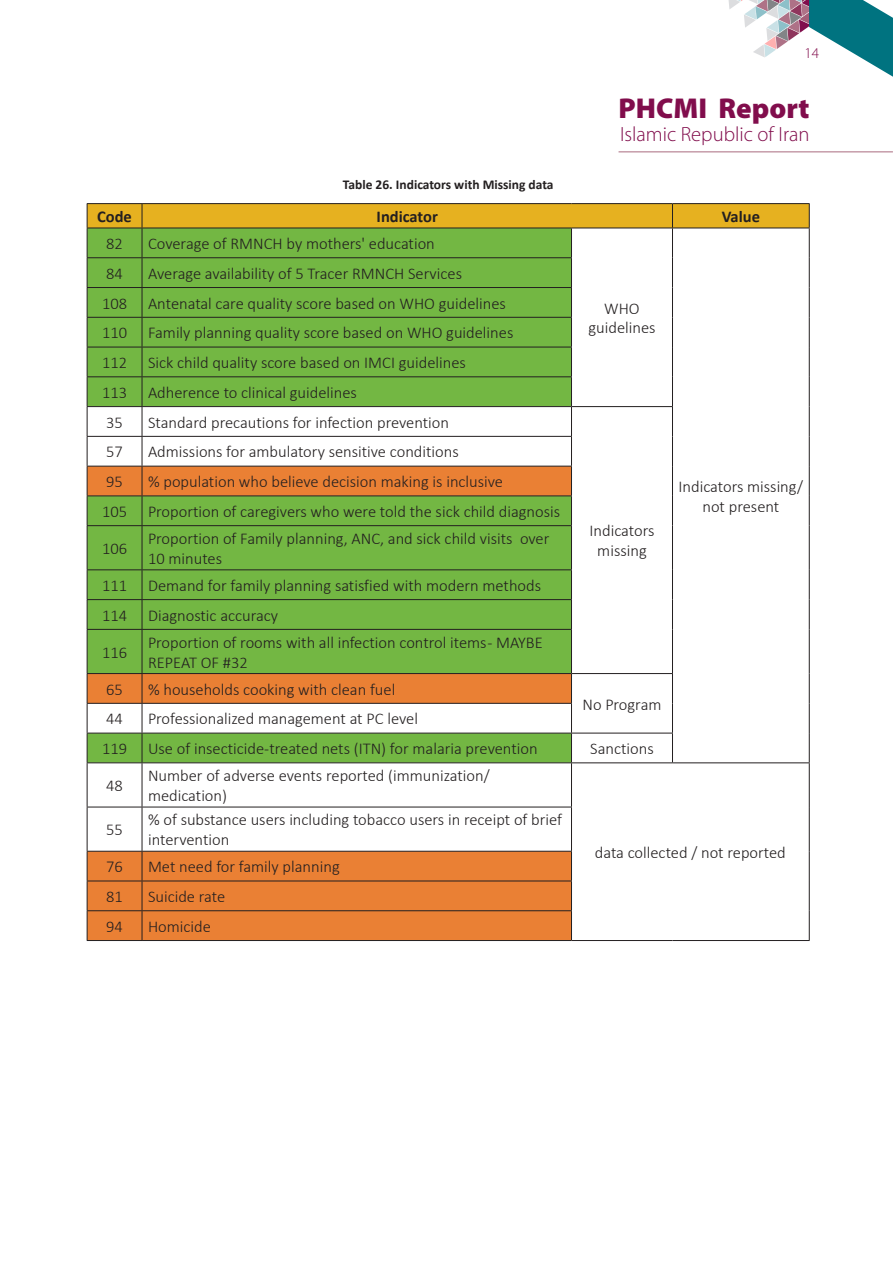
<style>
.page{position:relative;width:893px;height:1263px;background:#fff}
.page>*{position:absolute;margin:0;border:0;box-sizing:border-box;transform-origin:0 0}
.t1{font:900 28.8px "Myriad Pro";color:#810d4c}
.t2{font:300 20.7px "Myriad Pro";color:#810d4c}
.t3{font:300 16.5px/19.8px "Calibri";color:#231f20}
.t4{font:700 16.5px "Calibri";color:#231f20}
.t5{font:300 15px "Myriad Pro";color:#810d4c}
.t6{font:700 13.5px "Calibri";color:#231f20}
</style>
<div class="page">
<svg style="left:728px;top:0;width:165px;height:77px"></svg>
<hr style="left:619px;top:151px;width:274px;height:2px;background:#c69ca9">
<svg style="left:88px;top:526px;width:483px;height:414px"></svg>
<hr style="left:87px;top:203px;width:55px;height:1px;background:#231f20">
<hr style="left:142px;top:203px;width:429px;height:1px;background:#231f20">
<hr style="left:571px;top:203px;width:101px;height:1px;background:#231f20">
<hr style="left:672px;top:203px;width:138px;height:1px;background:#231f20">
<svg style="left:87px;top:204px;width:723px;height:321px"></svg>
<hr style="left:672px;top:496px;width:1px;height:30px;background:#231f20">
<hr style="left:809px;top:496px;width:1px;height:30px;background:#231f20">
<hr style="left:87px;top:525px;width:55px;height:1px;background:#231f20">
<hr style="left:87px;top:526px;width:1px;height:43px;background:#231f20">
<hr style="left:142px;top:525px;width:430px;height:1px;background:#231f20">
<hr style="left:142px;top:526px;width:1px;height:43px;background:#231f20">
<hr style="left:571px;top:526px;width:1px;height:43px;background:#231f20">
<hr style="left:672px;top:526px;width:1px;height:44px;background:#231f20">
<hr style="left:809px;top:526px;width:1px;height:44px;background:#231f20">
<hr style="left:87px;top:569px;width:55px;height:1px;background:#231f20">
<hr style="left:142px;top:569px;width:430px;height:1px;background:#231f20">
<hr style="left:672px;top:570px;width:1px;height:30px;background:#231f20">
<hr style="left:809px;top:570px;width:1px;height:30px;background:#231f20">
<hr style="left:87px;top:599px;width:55px;height:1px;background:#231f20">
<svg style="left:87px;top:570px;width:1px;height:59px"></svg>
<hr style="left:142px;top:599px;width:430px;height:1px;background:#231f20">
<svg style="left:142px;top:570px;width:1px;height:59px"></svg>
<svg style="left:571px;top:570px;width:1px;height:59px"></svg>
<svg style="left:672px;top:600px;width:1px;height:29px"></svg>
<svg style="left:809px;top:600px;width:1px;height:29px"></svg>
<hr style="left:87px;top:629px;width:55px;height:1px;background:#231f20">
<hr style="left:87px;top:630px;width:1px;height:43px;background:#231f20">
<hr style="left:142px;top:629px;width:430px;height:1px;background:#231f20">
<hr style="left:142px;top:630px;width:1px;height:43px;background:#231f20">
<hr style="left:571px;top:630px;width:1px;height:43px;background:#231f20">
<hr style="left:672px;top:629px;width:1px;height:44px;background:#231f20">
<hr style="left:809px;top:629px;width:1px;height:44px;background:#231f20">
<hr style="left:87px;top:673px;width:55px;height:1px;background:#231f20">
<hr style="left:142px;top:673px;width:429px;height:1px;background:#231f20">
<hr style="left:571px;top:673px;width:102px;height:1px;background:#231f20">
<svg style="left:672px;top:674px;width:1px;height:29px"></svg>
<hr style="left:809px;top:673px;width:1px;height:30px;background:#231f20">
<hr style="left:87px;top:703px;width:55px;height:1px;background:#231f20">
<hr style="left:142px;top:703px;width:430px;height:1px;background:#231f20">
<hr style="left:672px;top:703px;width:1px;height:30px;background:#231f20">
<hr style="left:809px;top:703px;width:1px;height:30px;background:#231f20">
<hr style="left:87px;top:733px;width:55px;height:1px;background:#231f20">
<svg style="left:87px;top:674px;width:1px;height:88px"></svg>
<hr style="left:142px;top:733px;width:429px;height:1px;background:#231f20">
<svg style="left:142px;top:674px;width:1px;height:88px"></svg>
<hr style="left:571px;top:733px;width:102px;height:1px;background:#231f20">
<svg style="left:571px;top:674px;width:1px;height:88px"></svg>
<svg style="left:672px;top:733px;width:1px;height:29px"></svg>
<svg style="left:809px;top:733px;width:1px;height:29px"></svg>
<hr style="left:87px;top:762px;width:55px;height:1px;background:#231f20">
<hr style="left:87px;top:763px;width:1px;height:44px;background:#231f20">
<hr style="left:142px;top:762px;width:429px;height:1px;background:#231f20">
<hr style="left:142px;top:763px;width:1px;height:44px;background:#231f20">
<hr style="left:571px;top:762px;width:101px;height:1px;background:#231f20">
<hr style="left:571px;top:763px;width:1px;height:44px;background:#231f20">
<hr style="left:672px;top:762px;width:138px;height:1px;background:#231f20">
<hr style="left:809px;top:763px;width:1px;height:44px;background:#231f20">
<hr style="left:87px;top:807px;width:55px;height:1px;background:#231f20">
<hr style="left:87px;top:807px;width:1px;height:44px;background:#231f20">
<hr style="left:142px;top:807px;width:430px;height:1px;background:#231f20">
<hr style="left:142px;top:807px;width:1px;height:44px;background:#231f20">
<hr style="left:571px;top:807px;width:1px;height:44px;background:#231f20">
<hr style="left:809px;top:807px;width:1px;height:44px;background:#231f20">
<hr style="left:87px;top:851px;width:55px;height:1px;background:#231f20">
<hr style="left:87px;top:851px;width:1px;height:30px;background:#231f20">
<hr style="left:142px;top:851px;width:430px;height:1px;background:#231f20">
<hr style="left:142px;top:851px;width:1px;height:30px;background:#231f20">
<hr style="left:571px;top:851px;width:1px;height:30px;background:#231f20">
<hr style="left:809px;top:851px;width:1px;height:30px;background:#231f20">
<hr style="left:87px;top:881px;width:55px;height:1px;background:#231f20">
<hr style="left:142px;top:881px;width:430px;height:1px;background:#231f20">
<hr style="left:809px;top:881px;width:1px;height:30px;background:#231f20">
<hr style="left:87px;top:910px;width:55px;height:1px;background:#231f20">
<svg style="left:87px;top:881px;width:1px;height:59px"></svg>
<hr style="left:142px;top:910px;width:430px;height:1px;background:#231f20">
<svg style="left:142px;top:881px;width:1px;height:59px"></svg>
<svg style="left:571px;top:881px;width:1px;height:59px"></svg>
<svg style="left:809px;top:911px;width:1px;height:29px"></svg>
<hr style="left:87px;top:940px;width:55px;height:1px;background:#231f20">
<hr style="left:142px;top:940px;width:429px;height:1px;background:#231f20">
<hr style="left:571px;top:940px;width:101px;height:1px;background:#231f20">
<hr style="left:672px;top:940px;width:138px;height:1px;background:#231f20">
<p class="t6" style="left:343px;top:175px;width:212px">Table 26. Indicators with Missing data</p>
<p class="t5" style="left:804px;top:44px;width:16px">14</p>
<h1 class="t1" style="left:619px;top:89px;width:193px">PHCMI Report</h1>
<p class="t2" style="left:620px;top:122px;width:191px">Islamic Republic of Iran</p>
<p class="t4" style="left:97px;top:205px;width:36px">Code</p>
<p class="t4" style="left:377px;top:205px;width:63px">Indicator</p>
<p class="t4" style="left:722px;top:205px;width:40px">Value</p>
<p class="t3" style="left:106px;top:233px;width:18px">82</p>
<p class="t3" style="left:148px;top:233px;width:288px">Coverage of RMNCH by mothers' education</p>
<p class="t3" style="left:106px;top:263px;width:18px">84</p>
<p class="t3" style="left:148px;top:263px;width:316px">Average availability of 5 Tracer RMNCH Services</p>
<p class="t3" style="left:102px;top:293px;width:27px">108</p>
<p class="t3" style="left:148px;top:293px;width:359px">Antenatal care quality score based on WHO guidelines</p>
<p class="t3" style="left:102px;top:323px;width:27px">110</p>
<p class="t3" style="left:148px;top:323px;width:367px">Family planning quality score based on WHO guidelines</p>
<p class="t3" style="left:102px;top:353px;width:27px">112</p>
<p class="t3" style="left:148px;top:353px;width:319px">Sick child quality score based on IMCI guidelines</p>
<p class="t3" style="left:102px;top:382px;width:27px">113</p>
<p class="t3" style="left:148px;top:382px;width:210px">Adherence to clinical guidelines</p>
<p class="t3" style="left:106px;top:412px;width:18px">35</p>
<p class="t3" style="left:148px;top:412px;width:303px">Standard precautions for infection prevention</p>
<p class="t3" style="left:588px;top:298px;width:69px;text-align:center">WHO guidelines</p>
<p class="t3" style="left:106px;top:442px;width:18px">57</p>
<p class="t3" style="left:148px;top:442px;width:312px">Admissions for ambulatory sensitive conditions</p>
<p class="t3" style="left:106px;top:472px;width:18px">95</p>
<p class="t3" style="left:148px;top:472px;width:356px">% population who believe decision making is inclusive</p>
<p class="t3" style="left:102px;top:501px;width:27px">105</p>
<p class="t3" style="left:148px;top:501px;width:414px">Proportion of caregivers who were told the sick child diagnosis</p>
<p class="t3" style="left:102px;top:538px;width:27px">106</p>
<p class="t3" style="left:148px;top:528px;width:403px">Proportion of Family planning, ANC, and sick child visits over<br>10 minutes</p>
<p class="t3" style="left:102px;top:575px;width:27px">111</p>
<p class="t3" style="left:148px;top:575px;width:395px">Demand for family planning satisfied with modern methods</p>
<p class="t3" style="left:102px;top:605px;width:27px">114</p>
<p class="t3" style="left:148px;top:605px;width:132px">Diagnostic accuracy</p>
<p class="t3" style="left:102px;top:642px;width:27px">116</p>
<p class="t3" style="left:148px;top:632px;width:396px">Proportion of rooms with all infection control items - MAYBE<br>REPEAT OF #32</p>
<p class="t3" style="left:106px;top:679px;width:18px">65</p>
<p class="t3" style="left:148px;top:679px;width:249px">% households cooking with clean fuel</p>
<p class="t3" style="left:590px;top:521px;width:66px;text-align:center">Indicators missing</p>
<p class="t3" style="left:582px;top:694px;width:80px">No Program</p>
<p class="t3" style="left:106px;top:709px;width:18px">44</p>
<p class="t3" style="left:148px;top:709px;width:271px">Professionalized management at PC level</p>
<p class="t3" style="left:102px;top:739px;width:27px">119</p>
<p class="t3" style="left:148px;top:739px;width:391px">Use of insecticide-treated nets (ITN) for malaria prevention</p>
<p class="t3" style="left:590px;top:739px;width:65px">Sanctions</p>
<p class="t3" style="left:106px;top:776px;width:18px">48</p>
<p class="t3" style="left:148px;top:766px;width:343px">Number of adverse events reported (immunization/ medication)</p>
<p class="t3" style="left:679px;top:476px;width:126px;text-align:center">Indicators missing/ not present</p>
<p class="t3" style="left:106px;top:820px;width:18px">55</p>
<p class="t3" style="left:148px;top:810px;width:416px">% of substance users including tobacco users in receipt of brief intervention</p>
<p class="t3" style="left:106px;top:857px;width:18px">76</p>
<p class="t3" style="left:148px;top:857px;width:193px">Met need for family planning</p>
<p class="t3" style="left:106px;top:886px;width:18px">81</p>
<p class="t3" style="left:148px;top:886px;width:79px">Suicide rate</p>
<p class="t3" style="left:106px;top:916px;width:18px">94</p>
<p class="t3" style="left:148px;top:916px;width:64px">Homicide</p>
<p class="t3" style="left:595px;top:842px;width:192px">data collected / not reported</p>
</div>
